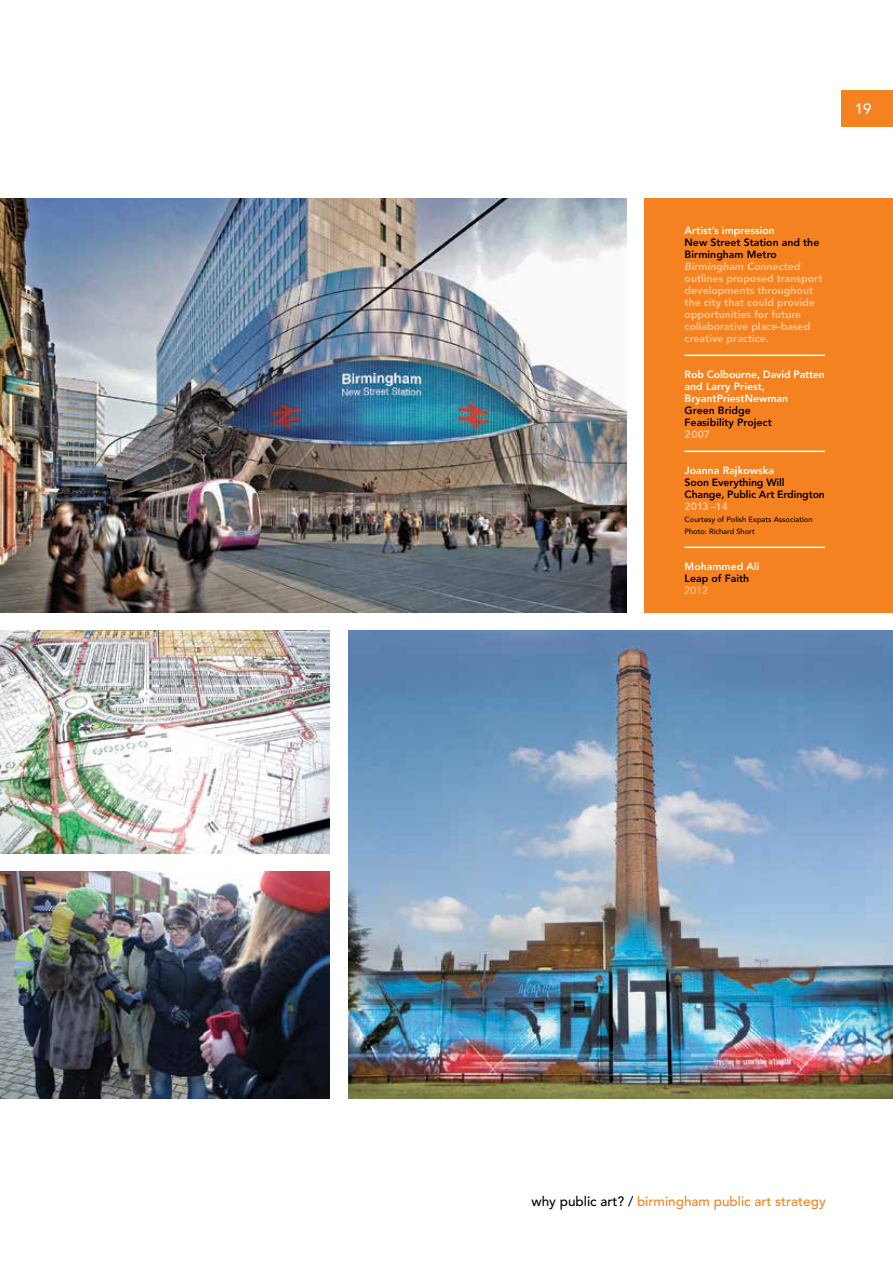
<style>
.page{position:relative;width:893px;height:1263px;background:#fff}
.page>*{position:absolute;margin:0;border:0;box-sizing:border-box;transform-origin:0 0}
.t1{font:500 15px "Avenir";color:#fff}
.t2{font:500 13.5px "Avenir";color:#f58220}
.t3{font:800 10.5px/12px "Avenir";color:#fdc99b}
.t4{font:800 10.5px/12px "Avenir";color:#000}
.t5{font:800 10.5px/12px "Avenir";color:#fff}
.t6{font:italic 800 10.5px "Avenir";color:#fdc99b}
.t7{font:500 10.5px "Avenir";color:#fdc99b}
.t8{font:500 7.5px/12px "Avenir";color:#000}
.s1{color:#000}
</style>
<div class="page">
<img style="left:0;top:630px;width:329px;height:223px">
<img style="left:0;top:872px;width:329px;height:226px">
<div style="left:842px;top:90px;width:51px;height:36px;background:#f58220"></div>
<img style="left:0;top:198px;width:626px;height:414px">
<div style="left:644px;top:198px;width:249px;height:414px;background:#f58220"></div>
<hr style="left:685px;top:355px;width:140px;height:1px;background:#fff">
<hr style="left:685px;top:451px;width:140px;height:1px;background:#fff">
<hr style="left:685px;top:547px;width:140px;height:1px;background:#fff">
<img style="left:349px;top:630px;width:544px;height:468px">
<h1 class="t1" style="left:855px;top:100px;width:18px">19</h1>
<p class="t5" style="left:685px;top:224px;width:92px">Artist’s impression</p>
<p class="t4" style="left:685px;top:236px;width:136px">New Street Station and the<br>Birmingham Metro</p>
<p class="t6" style="left:685px;top:260px;width:117px">Birmingham Connected</p>
<p class="t3" style="left:685px;top:272px;width:139px">outlines proposed transport developments throughout the city that could provide opportunities for future collaborative place-based creative practice.</p>
<p class="t5" style="left:685px;top:368px;width:142px">Rob Colbourne, David Patten and Larry Priest,<br>BryantPriestNewman</p>
<p class="t4" style="left:685px;top:404px;width:89px">Green Bridge<br>Feasibility Project</p>
<p class="t3" style="left:685px;top:428px;width:27px">2007</p>
<p class="t5" style="left:685px;top:464px;width:91px">Joanna Rajkowska</p>
<p class="t4" style="left:685px;top:476px;width:142px">Soon Everything Will<br>Change, Public Art Erdington</p>
<p class="t3" style="left:685px;top:500px;width:45px">2013–14</p>
<p class="t8" style="left:685px;top:513px;width:129px">Courtesy of Polish Expats Association<br>Photo: Richard Short</p>
<p class="t5" style="left:685px;top:560px;width:76px">Mohammed Ali</p>
<p class="t4" style="left:685px;top:572px;width:66px">Leap of Faith</p>
<p class="t7" style="left:685px;top:584px;width:25px">2012</p>
<p class="t2" style="left:532px;top:1193px;width:296px"><span class="s1">why public art? /</span> birmingham public art strategy</p>
</div>
